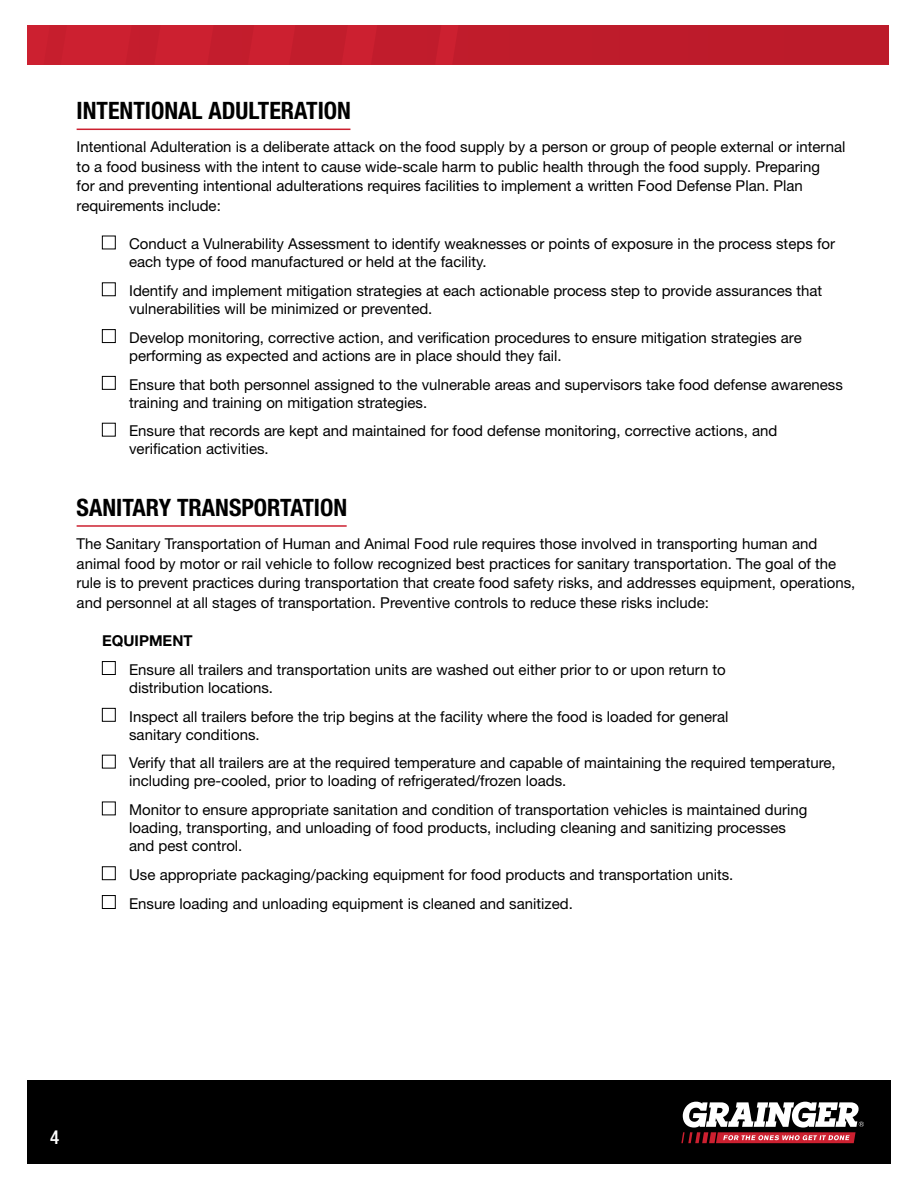
<style>
.page{position:relative;width:918px;height:1188px;background:#fff}
.page>*{position:absolute;margin:0;border:0;box-sizing:border-box;transform-origin:0 0}
.t1{font:700 condensed 24px "Helvetica Neue LT Std";color:#000}
.t2{font:500 condensed 19.2px "Helvetica Neue LT Std";color:#fff}
.t3{font:15px/18px "Helvetica Neue LT Std";color:#000}
.t4{font:700 15px "Helvetica Neue LT Std";color:#000}
</style>
<div class="page">
<div style="left:27px;top:1081px;width:864px;height:83px;background:#000"></div>
<svg style="left:681px;top:1102px;width:183px;height:41px"></svg>
<div style="left:0;top:7px;width:918px;height:58px;background:#cc2030"></div>
<div style="left:372px;top:25px;width:518px;height:40px;background:#be1b2b"></div>
<div style="left:0;top:0;width:26px;height:129px;background:#fff"></div>
<div style="left:890px;top:0;width:28px;height:129px;background:#fff"></div>
<div style="left:25px;top:0;width:884px;height:25px;background:#fff"></div>
<div style="left:102px;top:236px;width:14px;height:13px;border:1px solid #000"></div>
<div style="left:102px;top:283px;width:14px;height:13px;border:1px solid #000"></div>
<div style="left:102px;top:329px;width:14px;height:14px;border:1px solid #000"></div>
<div style="left:102px;top:376px;width:14px;height:14px;border:1px solid #000"></div>
<div style="left:102px;top:423px;width:14px;height:13px;border:1px solid #000"></div>
<div style="left:102px;top:661px;width:14px;height:14px;border:1px solid #000"></div>
<div style="left:102px;top:708px;width:14px;height:14px;border:1px solid #000"></div>
<div style="left:102px;top:755px;width:14px;height:13px;border:1px solid #000"></div>
<div style="left:102px;top:802px;width:14px;height:13px;border:1px solid #000"></div>
<div style="left:102px;top:867px;width:14px;height:13px;border:1px solid #000"></div>
<div style="left:102px;top:895px;width:14px;height:14px;border:1px solid #000"></div>
<hr style="left:77px;top:129px;width:273px;height:1px;background:#cc2030">
<hr style="left:77px;top:525px;width:270px;height:2px;background:#cc2030">
<h1 class="t1" style="left:77px;top:96px;width:276px">INTENTIONAL ADULTERATION</h1>
<p class="t3" style="left:77px;top:137px;width:770px;line-height:19.5px">Intentional Adulteration is a deliberate attack on the food supply by a person or group of people external or internal to a food business with the intent to cause wide-scale harm to public health through the food supply. Preparing<br>for and preventing intentional adulterations requires facilities to implement a written Food Defense Plan. Plan requirements include:</p>
<p class="t3" style="left:129px;top:235px;width:707px">Conduct a Vulnerability Assessment to identify weaknesses or points of exposure in the process steps for each type of food manufactured or held at the facility.</p>
<p class="t3" style="left:129px;top:281px;width:695px">Identify and implement mitigation strategies at each actionable process step to provide assurances that vulnerabilities will be minimized or prevented.</p>
<p class="t3" style="left:129px;top:328px;width:674px">Develop monitoring, corrective action, and verification procedures to ensure mitigation strategies are performing as expected and actions are in place should they fail.</p>
<p class="t3" style="left:129px;top:375px;width:715px">Ensure that both personnel assigned to the vulnerable areas and supervisors take food defense awareness training and training on mitigation strategies.</p>
<p class="t3" style="left:129px;top:422px;width:650px">Ensure that records are kept and maintained for food defense monitoring, corrective actions, and verification activities.</p>
<h1 class="t1" style="left:77px;top:493px;width:272px">SANITARY TRANSPORTATION</h1>
<p class="t3" style="left:77px;top:534px;width:780px;line-height:19.5px">The Sanitary Transportation of Human and Animal Food rule requires those involved in transporting human and animal food by motor or rail vehicle to follow recognized best practices for sanitary transportation. The goal of the rule is to prevent practices during transportation that create food safety risks, and addresses equipment, operations, and personnel at all stages of transportation. Preventive controls to reduce these risks include:</p>
<p class="t4" style="left:102px;top:631px;width:92px">EQUIPMENT</p>
<p class="t3" style="left:129px;top:660px;width:598px">Ensure all trailers and transportation units are washed out either prior to or upon return to distribution locations.</p>
<p class="t3" style="left:129px;top:707px;width:601px">Inspect all trailers before the trip begins at the facility where the food is loaded for general sanitary conditions.</p>
<p class="t3" style="left:129px;top:754px;width:708px">Verify that all trailers are at the required temperature and capable of maintaining the required temperature, including pre-cooled, prior to loading of refrigerated/frozen loads.</p>
<p class="t3" style="left:129px;top:801px;width:680px">Monitor to ensure appropriate sanitation and condition of transportation vehicles is maintained during loading, transporting, and unloading of food products, including cleaning and sanitizing processes and pest control.</p>
<p class="t3" style="left:129px;top:860px;width:606px;line-height:28.8px">Use appropriate packaging/packing equipment for food products and transportation units.<br>Ensure loading and unloading equipment is cleaned and sanitized.</p>
<p class="t2" style="left:50px;top:1126px;width:11px">4</p>
</div>
